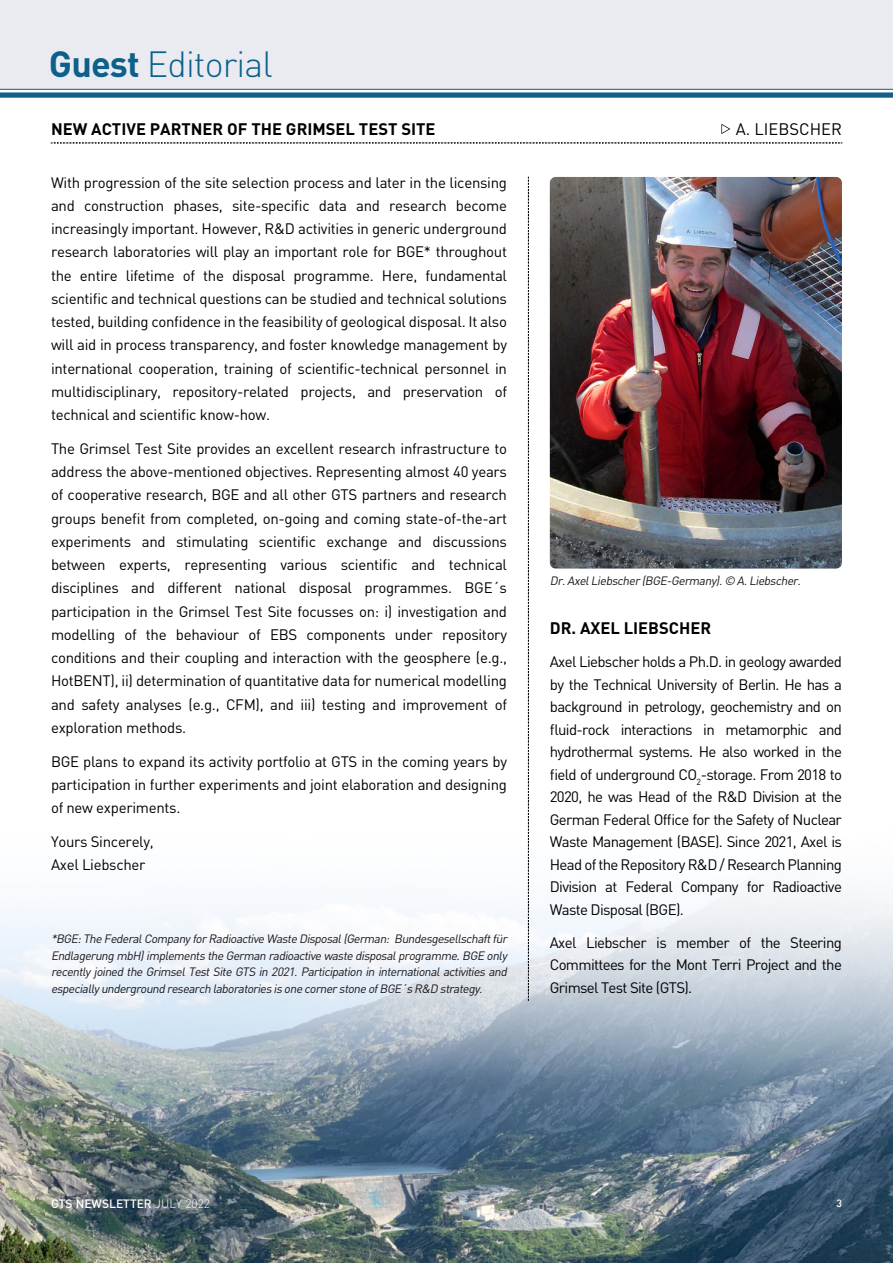
<style>
.page{position:relative;width:893px;height:1263px;background:#fff}
.page>*{position:absolute;margin:0;border:0;box-sizing:border-box;transform-origin:0 0}
.t1{font:300 36px "DIN";letter-spacing:-.025em;color:#0c608a}
.t2{font:700 16.5px "DIN";color:#010101}
.t3{font:16.5px "DIN";color:#010101}
.t4{font:15px/23.2px "DIN";letter-spacing:-.02em;color:#010101;text-align:justify}
.t5{font:italic 12px/16.5px "DIN";color:#1a171b;text-align:justify}
.t6{font:500 12px "DIN";color:#fff}
.t7{font:500 10.5px "DIN";color:#fff}
.s1{font-weight:700}
.s2{font-weight:300}
</style>
<div class="page">
<img style="left:0;top:785px;width:893px;height:478px">
<div style="left:0;top:0;width:893px;height:89px;background:#e9ebf1"></div>
<svg style="left:721px;top:124px;width:9px;height:10px"></svg>
<hr style="left:0;top:89px;width:893px;height:1px;background:#14608a">
<div style="left:0;top:92px;width:893px;height:6px;background:#14608a"></div>
<img style="left:550px;top:177px;width:292px;height:391px;border-radius:6px">
<svg style="left:528px;top:177px;width:1px;height:824px"></svg>
<svg style="left:51px;top:143px;width:791px;height:1px"></svg>
<h1 class="t1" style="left:49px;top:50px;width:225px"><span class="s1">Guest</span> Editorial</h1>
<p class="t2" style="left:51px;top:118px;width:386px">NEW ACTIVE PARTNER OF THE GRIMSEL TEST SITE</p>
<p class="t3" style="left:736px;top:118px;width:108px">A. LIEBSCHER</p>
<p class="t4" style="left:51px;top:170px;width:457px">With progression of the site selection process and later in the licensing and construction phases, site-specific data and research become increasingly important. However, R&amp;D activities in generic underground research laboratories will play an important role for BGE* throughout the entire lifetime of the disposal programme. Here, fundamental scientific and technical questions can be studied and technical solutions tested, building confidence in the feasibility of geological disposal. It also will aid in process transparency, and foster knowledge management by international cooperation, training of scientific-technical personnel in multidisciplinary, repository-related projects, and preservation of technical and scientific know-how.</p>
<p class="t4" style="left:51px;top:437px;width:457px">The Grimsel Test Site provides an excellent research infrastructure to address the above-mentioned objectives. Representing almost 40 years of cooperative research, BGE and all other GTS partners and research groups benefit from completed, on-going and coming state-of-the-art experiments and stimulating scientific exchange and discussions between experts, representing various scientific and technical disciplines and different national disposal programmes. BGE´s participation in the Grimsel Test Site focusses on: i) investigation and modelling of the behaviour of EBS components under repository conditions and their coupling and interaction with the geosphere (e.g., HotBENT), ii) determination of quantitative data for numerical modelling and safety analyses (e.g., CFM), and iii) testing and improvement of exploration methods.</p>
<p class="t4" style="left:51px;top:749px;width:457px">BGE plans to expand its activity portfolio at GTS in the coming years by participation in further experiments and joint elaboration and designing of new experiments.</p>
<p class="t4" style="left:51px;top:830px;width:104px">Yours Sincerely,<br>Axel Liebscher</p>
<p class="t5" style="left:51px;top:930px;width:460px">*BGE: The Federal Company for Radioactive Waste Disposal (German: Bundesgesellschaft für Endlagerung mbH) implements the German radioactive waste disposal programme. BGE only recently joined the Grimsel Test Site GTS in 2021. Participation in international activities and especially underground research laboratories is one corner stone of BGE´s R&amp;D strategy.</p>
<p class="t5" style="left:550px;top:572px;width:255px">Dr. Axel Liebscher (BGE-Germany). © A. Liebscher.</p>
<p class="t2" style="left:550px;top:617px;width:163px">DR. AXEL LIEBSCHER</p>
<p class="t4" style="left:550px;top:650px;width:294px;line-height:22.5px">Axel Liebscher holds a Ph.D. in geology awarded by the Technical University of Berlin. He has a background in petrology, geochemistry and on fluid-rock interactions in metamorphic and hydrothermal systems. He also worked in the field of underground CO<sub>2</sub>-storage. From 2018 to 2020, he was Head of the R&amp;D Division at the German Federal Office for the Safety of Nuclear Waste Management (BASE). Since 2021, Axel is Head of the Repository R&amp;D / Research Planning Division at Federal Company for Radioactive Waste Disposal (BGE).</p>
<p class="t4" style="left:550px;top:931px;width:294px;line-height:22.5px">Axel Liebscher is member of the Steering Committees for the Mont Terri Project and the Grimsel Test Site (GTS).</p>
<p class="t6" style="left:51px;top:1199px;width:161px">GTS NEWSLETTER <span class="s2">JULY 2022</span></p>
<p class="t7" style="left:836px;top:1200px;width:7px">3</p>
</div>
